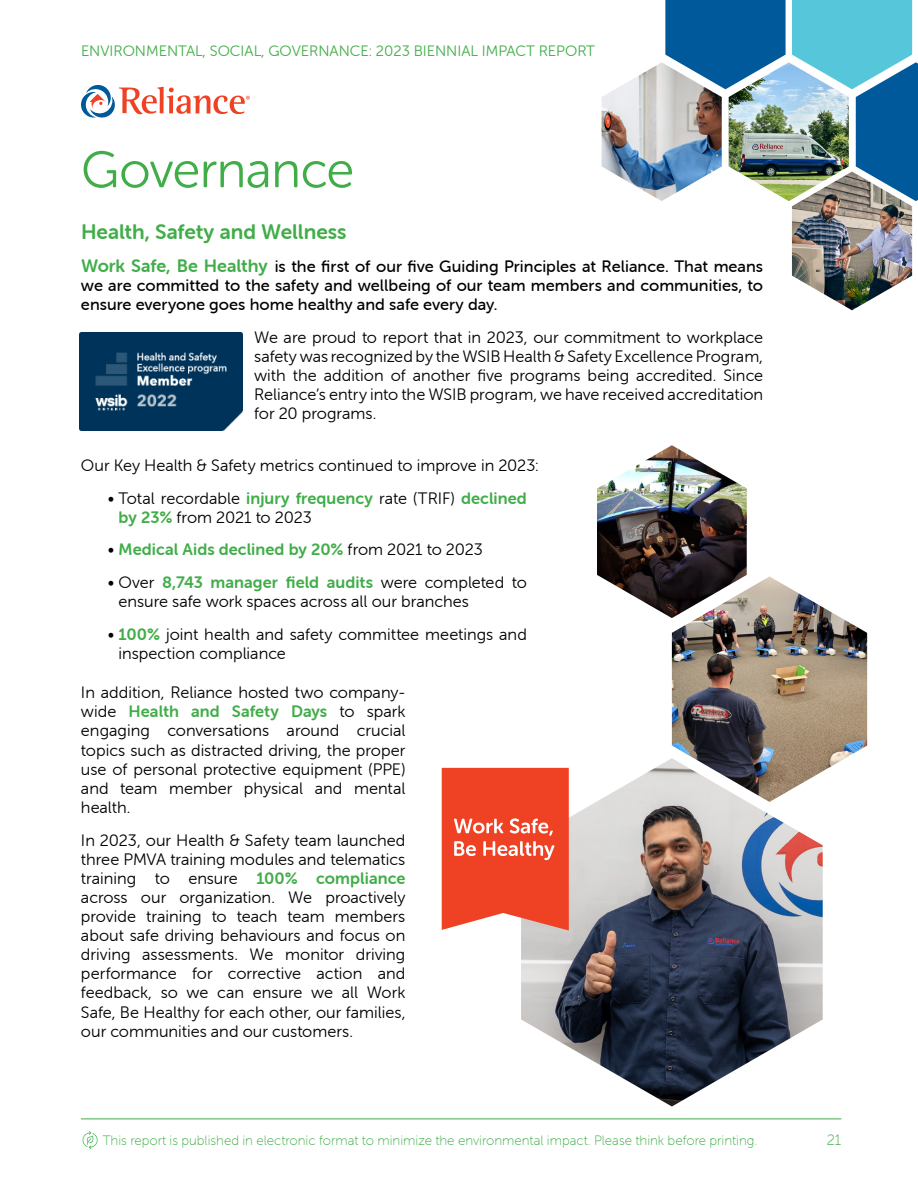
<style>
.page{position:relative;width:918px;height:1188px;background:#fff}
.page>*{position:absolute;margin:0;border:0;box-sizing:border-box;transform-origin:0 0}
.t1{font:51px "Museo Sans Rounded 300";letter-spacing:-.01em;color:#41ad49}
.t2{font:21px "Museo Sans Rounded 700";color:#41ad49}
.t3{font:16.5px/19px "Museo Sans Rounded 300";color:#000;text-align:justify}
.t4{font:16.5px/19px "Museo Sans Rounded 500";color:#000;text-align:justify}
.t5{font:16.5px "Museo Sans Rounded 700";letter-spacing:.005em;color:#41ad49}
.t6{font:15px "Museo Sans Rounded 300";color:#41ad49}
.t7{font:15px "Museo Sans Rounded 100";color:#41ad49}
.t8{font:13.5px "Museo Sans Rounded 100";color:#41ad49}
.s1{font-family:"Museo Sans Rounded 700";font-size:18px;color:#41ad49}
.s2{font-family:"Museo Sans Rounded 700";color:#41ad49}
.s3{font-family:"Museo Sans Rounded 300";color:#000}
</style>
<div class="page">
<div style="left:665px;top:0;width:121px;height:89px;background:#00599a"></div>
<img style="left:792px;top:201px;width:120px;height:109px">
<img style="left:602px;top:62px;width:120px;height:139px">
<img style="left:729px;top:62px;width:63px;height:139px">
<img style="left:792px;top:0;width:126px;height:201px">
<svg style="left:82px;top:1131px;width:16px;height:18px"></svg>
<hr style="left:81px;top:1119px;width:760px;height:1px;background:#41ad49">
<svg style="left:81px;top:85px;width:169px;height:33px"></svg>
<img style="left:521px;top:758px;width:302px;height:349px">
<img style="left:672px;top:576px;width:195px;height:226px">
<img style="left:597px;top:445px;width:150px;height:173px">
<svg style="left:442px;top:768px;width:127px;height:163px;background:#f0563b"></svg>
<img style="left:79px;top:332px;width:163px;height:98px">
<p class="t6" style="left:81px;top:42px;width:515px">ENVIRONMENTAL, SOCIAL, GOVERNANCE: 2023 BIENNIAL IMPACT REPORT</p>
<h1 class="t1" style="left:81px;top:142px;width:275px">Governance</h1>
<p class="t2" style="left:81px;top:220px;width:267px">Health, Safety and Wellness</p>
<p class="t4" style="left:81px;top:257px;width:684px"><span class="s1">Work Safe, Be Healthy</span> is the first of our five Guiding Principles at Reliance. That means we are committed to the safety and wellbeing of our team members and communities, to ensure everyone goes home healthy and safe every day.</p>
<p class="t3" style="left:254px;top:328px;width:511px">We are proud to report that in 2023, our commitment to workplace safety was recognized by the WSIB Health &amp; Safety Excellence Program, with the addition of another five programs being accredited. Since Reliance’s entry into the WSIB program, we have received accreditation for 20 programs.</p>
<p class="t3" style="left:81px;top:456px;width:459px">Our Key Health &amp; Safety metrics continued to improve in 2023:</p>
<p class="t3" style="left:119px;top:488px;width:410px;text-indent:-11px">• Total recordable <span class="s2">injury frequency</span> rate (TRIF) <span class="s2">declined by 23%</span> from 2021 to 2023</p>
<p class="t5" style="left:108px;top:540px;width:377px"><span class="s3">•</span> Medical Aids declined by 20% <span class="s3">from 2021 to 2023</span></p>
<p class="t5" style="left:108px;top:573px;width:420px"><span class="s3">• Over</span> 8,743 manager field audits <span class="s3">were completed to</span></p>
<p class="t3" style="left:119px;top:592px;width:352px">ensure safe work spaces across all our branches</p>
<p class="t3" style="left:119px;top:625px;width:410px;text-indent:-11px">• <span class="s2">100%</span> joint health and safety committee meetings and inspection compliance</p>
<p class="t3" style="left:81px;top:683px;width:326px">In addition, Reliance hosted two company-</p>
<p class="t5" style="left:81px;top:702px;width:326px"><span class="s3">wide</span> Health and Safety Days <span class="s3">to spark</span></p>
<p class="t3" style="left:81px;top:721px;width:326px">engaging conversations around crucial topics such as distracted driving, the proper use of personal protective equipment (PPE) and team member physical and mental health.</p>
<p class="t3" style="left:81px;top:830px;width:326px">In 2023, our Health &amp; Safety team launched three PMVA training modules and telematics training to ensure <span class="s2">100% compliance </span>across our organization. We proactively provide training to teach team members about safe driving behaviours and focus on driving assessments. We monitor driving performance for corrective action and feedback, so we can ensure we all Work Safe, Be Healthy for each other, our families, our communities and our customers.</p>
<p class="t8" style="left:103px;top:1133px;width:656px">This report is published in electronic format to minimize the environmental impact. Please think before printing.</p>
<p class="t7" style="left:827px;top:1132px;width:16px">21</p>
</div>
